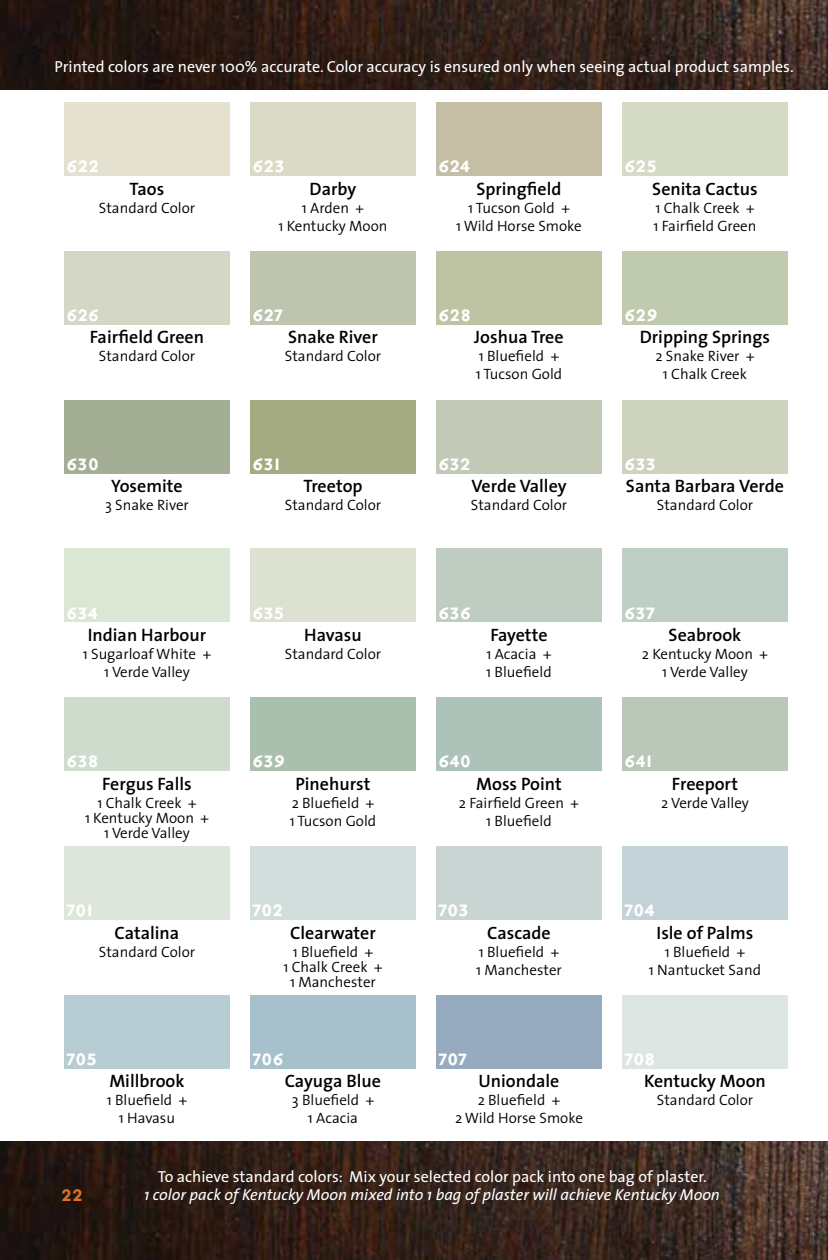
<style>
.page{position:relative;width:828px;height:1260px;background:#fff}
.page>*{position:absolute;margin:0;border:0;box-sizing:border-box;transform-origin:0 0}
.t1{font:28px "Priori San Bold SC";color:#fff}
.t2{font:28px "Priori San Bold SC";color:#e17025}
.t3{font:600 18px "The Sans";color:#000}
.t4{font:16px "The Sans";color:#fff}
.t5{font:italic 16px "The Sans";color:#fff}
.t6{font:300 15px/18px "The Sans";color:#000;text-align:center}
</style>
<div class="page">
<img style="left:0;top:1142px;width:828px;height:118px">
<img style="left:0;top:0;width:828px;height:90px">
<div style="left:64px;top:102px;width:166px;height:74px;background:#e4e1d0"></div>
<div style="left:250px;top:102px;width:166px;height:74px;background:#dadac6"></div>
<div style="left:436px;top:102px;width:166px;height:74px;background:#c4bea6"></div>
<div style="left:622px;top:102px;width:166px;height:74px;background:#d6dbc5"></div>
<div style="left:64px;top:251px;width:166px;height:74px;background:#d4d7c5"></div>
<div style="left:250px;top:251px;width:166px;height:74px;background:#bdc5af"></div>
<div style="left:436px;top:251px;width:166px;height:74px;background:#bdc3a3"></div>
<div style="left:622px;top:251px;width:166px;height:74px;background:#c0caae"></div>
<div style="left:64px;top:400px;width:166px;height:73px;background:#a3ae94"></div>
<div style="left:250px;top:400px;width:166px;height:73px;background:#a4aa82"></div>
<div style="left:436px;top:400px;width:166px;height:73px;background:#c2cab7"></div>
<div style="left:622px;top:400px;width:166px;height:73px;background:#cdd3bf"></div>
<div style="left:64px;top:549px;width:166px;height:73px;background:#dce6d5"></div>
<div style="left:250px;top:549px;width:166px;height:73px;background:#dde1d2"></div>
<div style="left:436px;top:549px;width:166px;height:73px;background:#beccc1"></div>
<div style="left:622px;top:549px;width:166px;height:73px;background:#bfcfc6"></div>
<div style="left:64px;top:698px;width:166px;height:73px;background:#cedcce"></div>
<div style="left:250px;top:698px;width:166px;height:73px;background:#aabfae"></div>
<div style="left:436px;top:698px;width:166px;height:73px;background:#adc2b8"></div>
<div style="left:622px;top:698px;width:166px;height:73px;background:#bac8b7"></div>
<div style="left:64px;top:846px;width:166px;height:74px;background:#dee6dc"></div>
<div style="left:250px;top:846px;width:166px;height:74px;background:#d2dedb"></div>
<div style="left:436px;top:846px;width:166px;height:74px;background:#c9d5d2"></div>
<div style="left:622px;top:846px;width:166px;height:74px;background:#c3d3d7"></div>
<div style="left:64px;top:995px;width:166px;height:73px;background:#b8cdd3"></div>
<div style="left:250px;top:995px;width:166px;height:73px;background:#a6c1cc"></div>
<div style="left:436px;top:995px;width:166px;height:73px;background:#96abbf"></div>
<div style="left:622px;top:995px;width:166px;height:73px;background:#dde6e3"></div>
<p class="t4" style="left:54px;top:53px;width:741px">Printed colors are never 100% accurate. Color accuracy is ensured only when seeing actual product samples.</p>
<h1 class="t1" style="left:66px;top:150px;width:35px">622</h1>
<p class="t3" style="left:130px;top:174px;width:36px">Taos</p>
<p class="t6" style="left:99px;top:198px;width:98px">Standard Color</p>
<h1 class="t1" style="left:252px;top:150px;width:34px">623</h1>
<p class="t3" style="left:310px;top:174px;width:48px">Darby</p>
<p class="t6" style="left:279px;top:198px;width:110px">1 Arden +<br>1 Kentucky Moon</p>
<h1 class="t1" style="left:438px;top:150px;width:34px">624</h1>
<p class="t3" style="left:476px;top:174px;width:87px">Springfield</p>
<p class="t6" style="left:456px;top:198px;width:127px">1 Tucson Gold +<br>1 Wild Horse Smoke</p>
<h1 class="t1" style="left:624px;top:150px;width:35px">625</h1>
<p class="t3" style="left:652px;top:174px;width:107px">Senita Cactus</p>
<p class="t6" style="left:654px;top:198px;width:104px;text-align:left">1 Chalk Creek +<br>1 Fairfield Green</p>
<h1 class="t1" style="left:66px;top:299px;width:35px">626</h1>
<p class="t3" style="left:90px;top:322px;width:116px">Fairfield Green</p>
<p class="t6" style="left:99px;top:347px;width:98px">Standard Color</p>
<h1 class="t1" style="left:252px;top:299px;width:33px">627</h1>
<p class="t3" style="left:288px;top:322px;width:91px">Snake River</p>
<p class="t6" style="left:285px;top:347px;width:98px">Standard Color</p>
<h1 class="t1" style="left:438px;top:299px;width:35px">628</h1>
<p class="t3" style="left:474px;top:322px;width:91px">Joshua Tree</p>
<p class="t6" style="left:476px;top:347px;width:88px;text-align:left">1 Bluefield +<br>1 Tucson Gold</p>
<h1 class="t1" style="left:624px;top:299px;width:36px">629</h1>
<p class="t3" style="left:640px;top:322px;width:132px">Dripping Springs</p>
<p class="t6" style="left:655px;top:347px;width:101px">2 Snake River +<br>1 Chalk Creek</p>
<h1 class="t1" style="left:66px;top:447px;width:35px">630</h1>
<p class="t3" style="left:111px;top:471px;width:73px">Yosemite</p>
<p class="t6" style="left:105px;top:496px;width:85px">3 Snake River</p>
<h1 class="t1" style="left:252px;top:447px;width:30px">631</h1>
<p class="t3" style="left:303px;top:471px;width:61px">Treetop</p>
<p class="t6" style="left:285px;top:496px;width:98px">Standard Color</p>
<h1 class="t1" style="left:438px;top:447px;width:34px">632</h1>
<p class="t3" style="left:472px;top:471px;width:97px">Verde Valley</p>
<p class="t6" style="left:471px;top:496px;width:98px">Standard Color</p>
<h1 class="t1" style="left:624px;top:447px;width:34px">633</h1>
<p class="t3" style="left:626px;top:471px;width:160px">Santa Barbara Verde</p>
<p class="t6" style="left:657px;top:496px;width:98px">Standard Color</p>
<h1 class="t1" style="left:66px;top:596px;width:34px">634</h1>
<p class="t3" style="left:88px;top:620px;width:120px">Indian Harbour</p>
<p class="t6" style="left:83px;top:644px;width:130px">1 Sugarloaf White +<br>1 Verde Valley</p>
<h1 class="t1" style="left:252px;top:596px;width:34px">635</h1>
<p class="t3" style="left:304px;top:620px;width:59px">Havasu</p>
<p class="t6" style="left:285px;top:644px;width:98px">Standard Color</p>
<h1 class="t1" style="left:438px;top:596px;width:35px">636</h1>
<p class="t3" style="left:490px;top:620px;width:59px">Fayette</p>
<p class="t6" style="left:486px;top:644px;width:67px;text-align:left">1 Acacia +<br>1 Bluefield</p>
<h1 class="t1" style="left:624px;top:596px;width:33px">637</h1>
<p class="t3" style="left:669px;top:620px;width:74px">Seabrook</p>
<p class="t6" style="left:642px;top:644px;width:128px">2 Kentucky Moon +<br>1 Verde Valley</p>
<h1 class="t1" style="left:66px;top:745px;width:34px">638</h1>
<h1 class="t1" style="left:252px;top:745px;width:35px">639</h1>
<h1 class="t1" style="left:438px;top:745px;width:35px">640</h1>
<h1 class="t1" style="left:624px;top:745px;width:30px">641</h1>
<p class="t3" style="left:102px;top:769px;width:91px">Fergus Falls</p>
<p class="t6" style="left:85px;top:795px;width:125px;line-height:15px">1 Chalk Creek +<br>1 Kentucky Moon +<br>1 Verde Valley</p>
<p class="t3" style="left:296px;top:769px;width:76px">Pinehurst</p>
<p class="t6" style="left:290px;top:793px;width:88px;text-align:left">2 Bluefield +<br>1 Tucson Gold</p>
<p class="t3" style="left:476px;top:769px;width:87px">Moss Point</p>
<p class="t6" style="left:459px;top:793px;width:122px">2 Fairfield Green +<br>1 Bluefield</p>
<p class="t3" style="left:672px;top:769px;width:68px">Freeport</p>
<p class="t6" style="left:661px;top:793px;width:89px">2 Verde Valley</p>
<h1 class="t1" style="left:66px;top:894px;width:29px">701</h1>
<h1 class="t1" style="left:252px;top:894px;width:33px">702</h1>
<h1 class="t1" style="left:438px;top:894px;width:32px">703</h1>
<h1 class="t1" style="left:624px;top:894px;width:32px">704</h1>
<p class="t3" style="left:115px;top:917px;width:66px">Catalina</p>
<p class="t6" style="left:99px;top:942px;width:98px">Standard Color</p>
<p class="t3" style="left:290px;top:917px;width:87px">Clearwater</p>
<p class="t6" style="left:283px;top:943px;width:101px;line-height:15px">1 Bluefield +<br>1 Chalk Creek +<br>1 Manchester</p>
<p class="t3" style="left:487px;top:917px;width:65px">Cascade</p>
<p class="t6" style="left:476px;top:942px;width:87px;text-align:left">1 Bluefield +<br>1 Manchester</p>
<p class="t3" style="left:657px;top:917px;width:98px">Isle of Palms</p>
<p class="t6" style="left:649px;top:942px;width:114px">1 Bluefield +<br>1 Nantucket Sand</p>
<h1 class="t1" style="left:66px;top:1042px;width:33px">705</h1>
<p class="t3" style="left:109px;top:1066px;width:77px">Millbrook</p>
<p class="t6" style="left:107px;top:1091px;width:82px">1 Bluefield +<br>1 Havasu</p>
<h1 class="t1" style="left:252px;top:1042px;width:34px">706</h1>
<p class="t3" style="left:285px;top:1066px;width:98px">Cayuga Blue</p>
<p class="t6" style="left:292px;top:1091px;width:84px">3 Bluefield +<br>1 Acacia</p>
<h1 class="t1" style="left:438px;top:1042px;width:31px">707</h1>
<p class="t3" style="left:479px;top:1066px;width:82px">Uniondale</p>
<p class="t6" style="left:455px;top:1091px;width:129px">2 Bluefield +<br>2 Wild Horse Smoke</p>
<h1 class="t1" style="left:624px;top:1042px;width:33px">708</h1>
<p class="t3" style="left:644px;top:1066px;width:123px">Kentucky Moon</p>
<p class="t6" style="left:657px;top:1091px;width:98px">Standard Color</p>
<p class="t4" style="left:158px;top:1163px;width:550px">To achieve standard colors: Mix your selected color pack into one bag of plaster.</p>
<h1 class="t2" style="left:61px;top:1179px;width:23px">22</h1>
<p class="t5" style="left:144px;top:1181px;width:577px">1 color pack of Kentucky Moon mixed into 1 bag of plaster will achieve Kentucky Moon</p>
</div>
